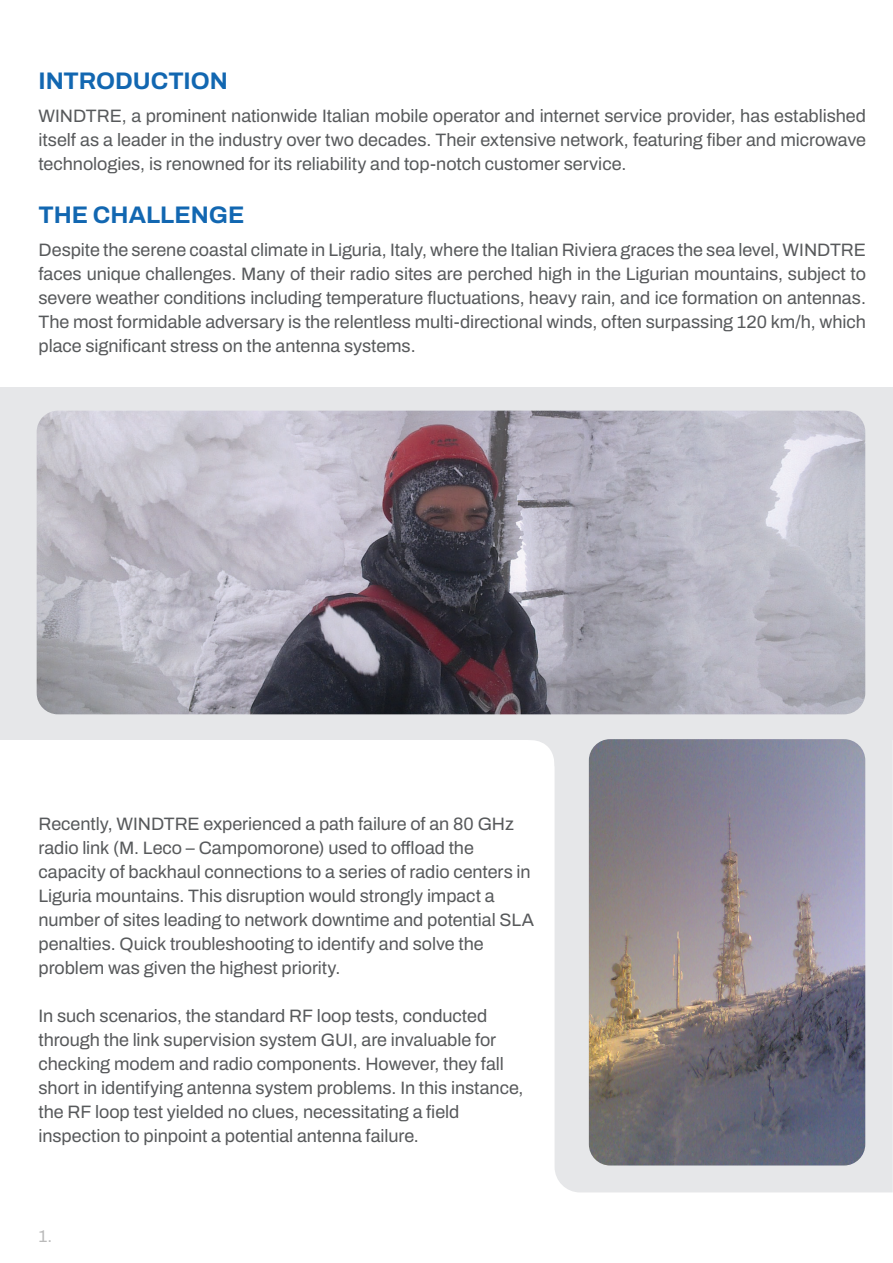
<style>
.page{position:relative;width:893px;height:1263px;background:#fff}
.page>*{position:absolute;margin:0;border:0;box-sizing:border-box;transform-origin:0 0}
.t1{font:700 24px "Archivo";color:#1267b1}
.t2{font:18px/24px "Archivo";color:#57595b;text-align:justify}
.t3{font:17.1px "Archivo";color:#bababa}
</style>
<div class="page">
<div style="left:0;top:388px;width:893px;height:352px;background:#e6e7e9"></div>
<img style="left:37px;top:411px;width:828px;height:303px">
<div style="left:555px;top:740px;width:338px;height:452px;background:#e6e7e9"></div>
<img style="left:589px;top:739px;width:276px;height:426px">
<svg style="left:535px;top:740px;width:33px;height:26px"></svg>
<h1 class="t1" style="left:39px;top:63px;width:191px">INTRODUCTION</h1>
<p class="t2" style="left:39px;top:104px;width:829px">WINDTRE, a prominent nationwide Italian mobile operator and internet service provider, has established itself as a leader in the industry over two decades. Their extensive network, featuring fiber and microwave technologies, is renowned for its reliability and top-notch customer service.</p>
<h1 class="t1" style="left:39px;top:197px;width:207px">THE CHALLENGE</h1>
<p class="t2" style="left:39px;top:238px;width:829px">Despite the serene coastal climate in Liguria, Italy, where the Italian Riviera graces the sea level, WINDTRE faces unique challenges. Many of their radio sites are perched high in the Ligurian mountains, subject to severe weather conditions including temperature fluctuations, heavy rain, and ice formation on antennas.<br>The most formidable adversary is the relentless multi-directional winds, often surpassing 120 km/h, which place significant stress on the antenna systems.</p>
<p class="t2" style="left:39px;top:812px;width:497px;text-align:left">Recently, WINDTRE experienced a path failure of an 80 GHz radio link (M. Leco – Campomorone) used to offload the capacity of backhaul connections to a series of radio centers in Liguria mountains. This disruption would strongly impact a number of sites leading to network downtime and potential SLA penalties. Quick troubleshooting to identify and solve the problem was given the highest priority.</p>
<p class="t2" style="left:39px;top:1004px;width:487px;text-align:left">In such scenarios, the standard RF loop tests, conducted through the link supervision system GUI, are invaluable for checking modem and radio components. However, they fall short in identifying antenna system problems. In this instance, the RF loop test yielded no clues, necessitating a field inspection to pinpoint a potential antenna failure.</p>
<p class="t3" style="left:39px;top:1223px;width:15px">1.</p>
</div>
